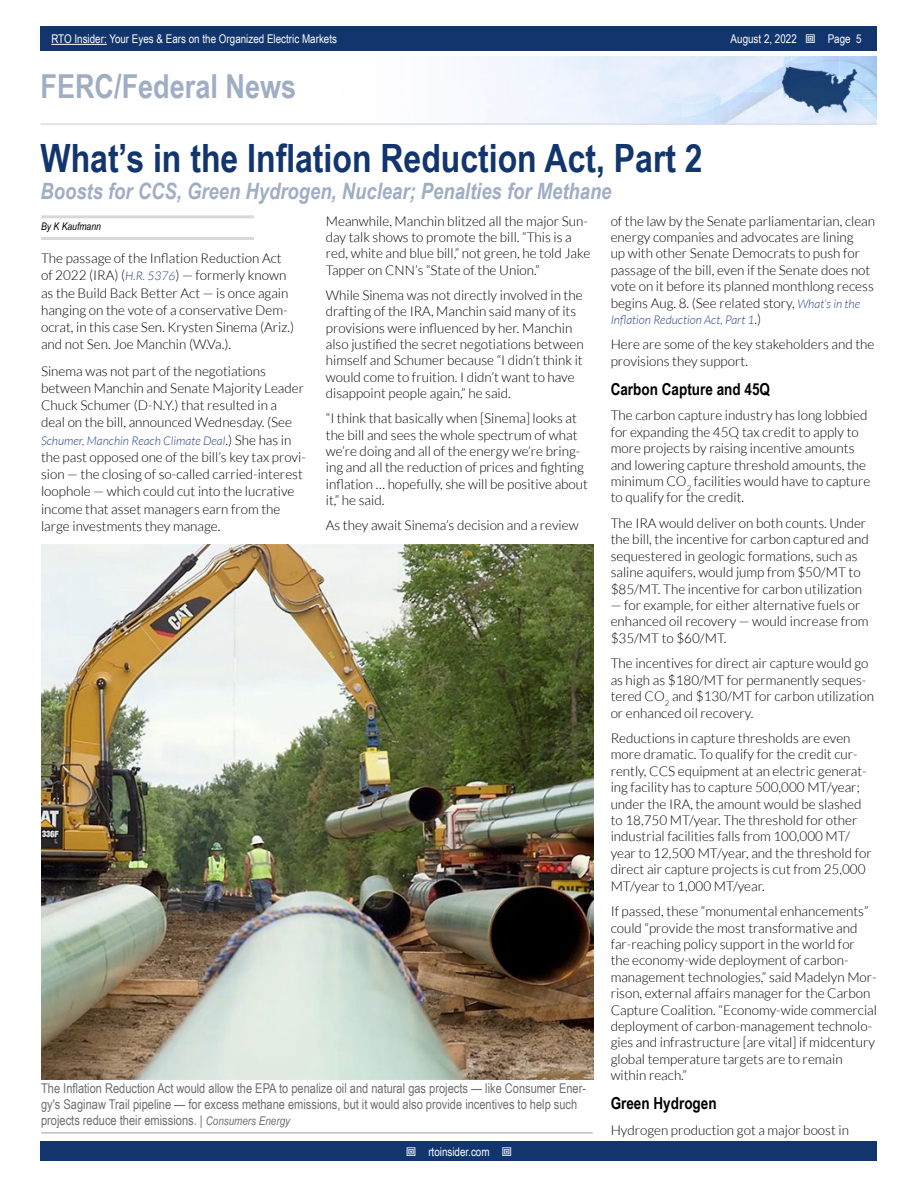
<style>
.page{position:relative;width:918px;height:1188px;background:#fff}
.page>*{position:absolute;margin:0;border:0;box-sizing:border-box;transform-origin:0 0}
.t1{font:700 39px "Arial Narrow";color:#11356c}
.t2{font:700 33px "Arial Narrow";color:#a0aec4}
.t3{font:italic 700 22.5px "Arial Narrow";color:#a0aec4}
.t4{font:700 16.5px "Arial Narrow";color:#000}
.t5{font:300 13.5px/16.4px "Lato";color:#000}
.t6{font:13.5px/16.2px "Arial Narrow";color:#6d6e71}
.t7{font:12px "Arial Narrow";color:#fff}
.t8{font:italic 300 12px "Lato";color:#25408f}
.t9{font:italic 10.5px "Arial Narrow";color:#000}
.s1{font-style:italic;font-size:12px;color:#25408f}
.s2{font-style:normal;font-size:13.5px;color:#000}
.s3{font-style:italic;font-size:12px}
</style>
<div class="page">
<div style="left:41px;top:1142px;width:836px;height:19px;background:#11356c"></div>
<div style="left:41px;top:27px;width:836px;height:24px;background:#11356c"></div>
<hr style="left:51px;top:44px;width:56px;height:1px;background:#fff">
<img style="left:474px;top:56px;width:403px;height:67px">
<hr style="left:40px;top:123px;width:837px;height:2px;background:#d6deec">
<hr style="left:41px;top:215px;width:213px;height:3px;background:#d8d8d8">
<hr style="left:41px;top:237px;width:213px;height:3px;background:#d8d8d8">
<hr style="left:41px;top:1132px;width:552px;height:2px;background:#bfbfbf">
<img style="left:41px;top:544px;width:552px;height:536px">
<p class="t7" style="left:51px;top:30px;width:287px">RTO Insider: Your Eyes &amp; Ears on the Organized Electric Markets</p>
<p class="t7" style="left:731px;top:30px;width:68px">August 2, 2022</p>
<p class="t7" style="left:828px;top:30px;width:35px">Page 5</p>
<h2 class="t2" style="left:40px;top:61px;width:257px">FERC/Federal News</h2>
<h1 class="t1" style="left:40px;top:129px;width:664px">What’s in the Inflation Reduction Act, Part 2</h1>
<h3 class="t3" style="left:40px;top:174px;width:573px">Boosts for CCS, Green Hydrogen, Nuclear; Penalties for Methane</h3>
<p class="t9" style="left:41px;top:219px;width:61px">By K Kaufmann</p>
<p class="t5" style="left:41px;top:250px;width:255px;line-height:17.2px">The passage of the Inflation Reduction Act of 2022 (IRA) (<span class="s1">H.R. 5376</span>) — formerly known as the Build Back Better Act — is once again hanging on the vote of a conservative Dem&shy;ocrat, in this case Sen. Krysten Sinema (Ariz.) and not Sen. Joe Manchin (W.Va.).</p>
<p class="t5" style="left:41px;top:362px;width:265px;line-height:17.2px">Sinema was not part of the negotiations between Manchin and Senate Majority Leader Chuck Schumer (D-N.Y.) that resulted in a deal on the bill, announced Wednesday. (See</p>
<p class="t8" style="left:41px;top:434px;width:252px">Schumer, Manchin Reach Climate Deal<span class="s2">.) She has in</span></p>
<p class="t5" style="left:41px;top:448px;width:266px;line-height:17.2px">the past opposed one of the bill’s key tax provi&shy;sion — the closing of so-called carried-interest loophole — which could cut into the lucrative income that asset managers earn from the large investments they manage.</p>
<p class="t5" style="left:611px;top:213px;width:266px">of the law by the Senate parliamentarian, clean energy companies and advocates are lining<br>up with other Senate Democrats to push for passage of the bill, even if the Senate does not vote on it before its planned monthlong recess begins Aug. 8. (See related story, <span class="s1">What’s in the</span></p>
<p class="t8" style="left:611px;top:313px;width:152px">Inflation Reduction Act, Part 1<span class="s2">.)</span></p>
<p class="t5" style="left:611px;top:337px;width:265px">Here are some of the key stakeholders and the provisions they support.</p>
<p class="t4" style="left:611px;top:377px;width:161px">Carbon Capture and 45Q</p>
<p class="t5" style="left:611px;top:407px;width:261px">The carbon capture industry has long lobbied for expanding the 45Q tax credit to apply to more projects by raising incentive amounts and lowering capture threshold amounts, the minimum CO<sub>2</sub> facilities would have to capture to qualify for the credit.</p>
<p class="t5" style="left:611px;top:515px;width:260px">The IRA would deliver on both counts. Under the bill, the incentive for carbon captured and sequestered in geologic formations, such as saline aquifers, would jump from $50/MT to $85/MT. The incentive for carbon utilization</p>
<p class="t5" style="left:611px;top:597px;width:259px">— for example, for either alternative fuels or enhanced oil recovery — would increase from $35/MT to $60/MT.</p>
<p class="t5" style="left:611px;top:655px;width:265px">The incentives for direct air capture would go as high as $180/MT for permanently seques&shy;tered CO<sub>2</sub> and $130/MT for carbon utilization or enhanced oil recovery.</p>
<p class="t5" style="left:611px;top:730px;width:263px">Reductions in capture thresholds are even more dramatic. To qualify for the credit cur&shy;rently, CCS equipment at an electric generat&shy;ing facility has to capture 500,000 MT/year; under the IRA, the amount would be slashed to 18,750 MT/year. The threshold for other industrial facilities falls from 100,000 MT/ year to 12,500 MT/year, and the threshold for direct air capture projects is cut from 25,000<br>MT/year to 1,000 MT/year.</p>
<p class="t5" style="left:611px;top:903px;width:268px">If passed, these “monumental enhancements” could “provide the most transformative and far-reaching policy support in the world for the economy-wide deployment of carbon&shy;management technologies,” said Madelyn Mor&shy;rison, external affairs manager for the Carbon Capture Coalition. “Economy-wide commercial deployment of carbon-management technolo&shy;gies and infrastructure [are vital] if midcentury global temperature targets are to remain within reach.”</p>
<p class="t4" style="left:611px;top:1091px;width:108px">Green Hydrogen</p>
<p class="t5" style="left:611px;top:1122px;width:240px">Hydrogen production got a major boost in</p>
<p class="t5" style="left:326px;top:213px;width:266px">Meanwhile, Manchin blitzed all the major Sun&shy;day talk shows to promote the bill. “This is a red, white and blue bill,” not green, he told Jake Tapper on CNN’s “State of the Union.”</p>
<p class="t5" style="left:326px;top:287px;width:259px">While Sinema was not directly involved in the drafting of the IRA, Manchin said many of its provisions were influenced by her. Manchin also justified the secret negotiations between himself and Schumer because “I didn’t think it would come to fruition. I didn’t want to have disappoint people again,” he said.</p>
<p class="t5" style="left:326px;top:410px;width:264px">“I think that basically when [Sinema] looks at the bill and sees the whole spectrum of what we’re doing and all of the energy we’re bring&shy;ing and all the reduction of prices and fighting inflation … hopefully, she will be positive about it,” he said.</p>
<p class="t5" style="left:326px;top:517px;width:254px">As they await Sinema’s decision and a review</p>
<p class="t6" style="left:41px;top:1080px;width:547px">The Inflation Reduction Act would allow the EPA to penalize oil and natural gas projects — like Consumer Ener&shy;gy's Saginaw Trail pipeline — for excess methane emissions, but it would also provide incentives to help such projects reduce their emissions. | <span class="s3">Consumers Energy</span></p>
<p class="t7" style="left:428px;top:1143px;width:63px">rtoinsider.com</p>
</div>
